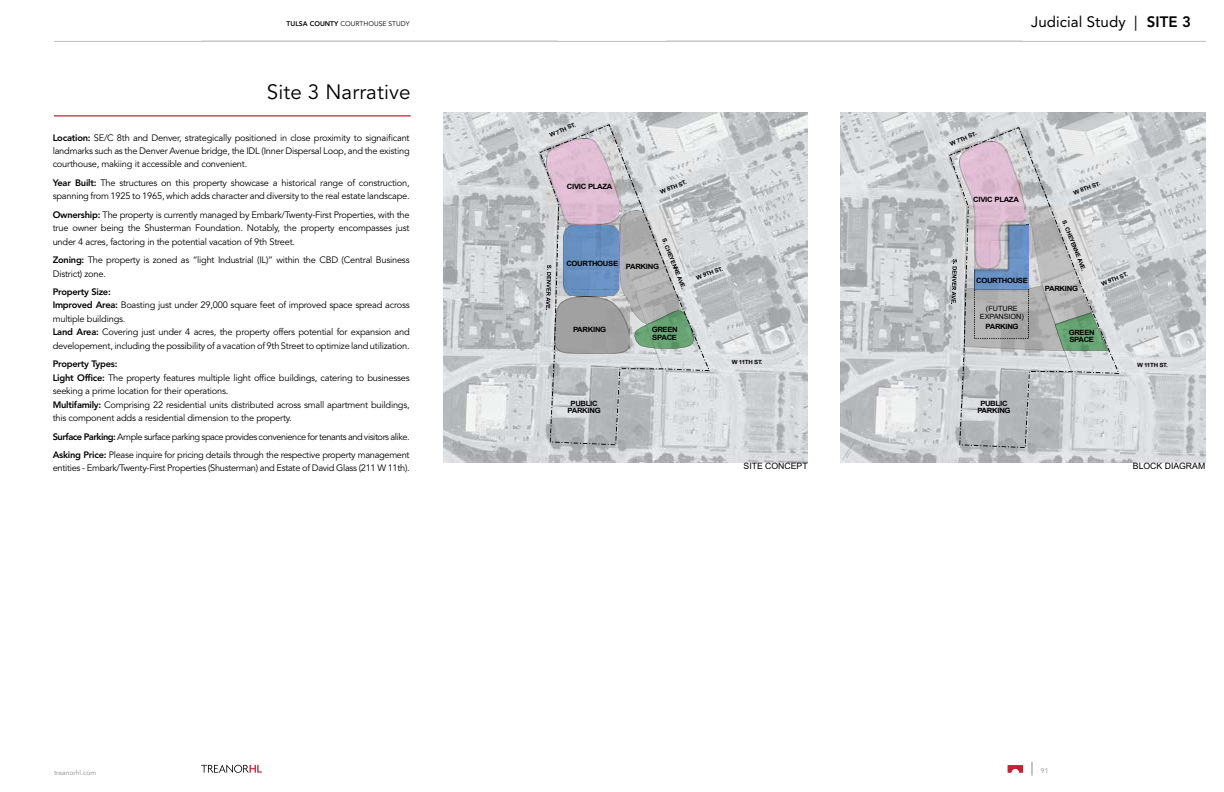
<style>
.page{position:relative;width:1224px;height:792px;background:#fff}
.page>*{position:absolute;margin:0;border:0;box-sizing:border-box;transform-origin:0 0}
.t1{font:20.6px "Avenir LT Std";letter-spacing:.005em;color:#000}
.t2{font:15px "Avenir LT Std";letter-spacing:.005em;color:#000}
.t3{font:9.3px/13.5px "Avenir LT Std";letter-spacing:-.025em;color:#000}
.t4{font:9.3px/18.4px "Avenir LT Std";letter-spacing:-.05em;color:#000}
.t5{font:8.7px "Arial";color:#000}
.t6{font:700 7.2px/7.5px "Arial";letter-spacing:-.045em;color:#000;scale:1.07 1}
.t7{font:7.2px/7.5px "Arial";letter-spacing:-.005em;color:#000;text-align:center}
.t8{font:6.7px "Avenir LT Std";letter-spacing:.005em;color:#000}
.t9{font:6.7px "Avenir LT Std";letter-spacing:.005em;color:#8a8a8d}
.t10{font:700 5.8px "Arial";color:#000;scale:1.06 1}
.s1{font-weight:800}
</style>
<div class="page">
<svg style="left:1032px;top:762px;width:1px;height:14px"></svg>
<svg style="left:1008px;top:765px;width:15px;height:8px"></svg>
<svg style="left:201px;top:765px;width:61px;height:8px"></svg>
<hr style="left:54px;top:41px;width:1152px;height:1px;background:#bebbba">
<hr style="left:201px;top:41px;width:357px;height:1px;background:#c5c7c8">
<hr style="left:666px;top:41px;width:357px;height:1px;background:#c5c7c8">
<img style="left:443px;top:113px;width:365px;height:349px">
<img style="left:841px;top:113px;width:364px;height:349px">
<svg style="left:540px;top:124px;width:170px;height:321px;background:#bcc0c6"></svg>
<svg style="left:949px;top:127px;width:170px;height:321px;background:#c1c3c7"></svg>
<hr style="left:54px;top:115px;width:357px;height:2px;background:#c32032">
<p class="t8" style="left:287px;top:20px;width:125px"><span class="s1">TULSA COUNTY</span> COURTHOUSE STUDY</p>
<h2 class="t2" style="left:1031px;top:13px;width:162px">Judicial Study | <span class="s1">SITE 3</span></h2>
<h1 class="t1" style="left:267px;top:80px;width:145px">Site 3 Narrative</h1>
<p class="t3" style="left:53px;top:131px;width:359px;text-align:justify"><span class="s1">Location:</span> SE/C 8th and Denver, strategically positioned in close proximity to signaificant landmarks such as the Denver Avenue bridge, the IDL (Inner Dispersal Loop, and the existing courthouse, makiing it accessible and convenient.</p>
<p class="t3" style="left:53px;top:176px;width:359px"><span class="s1">Year Built:</span> The structures on this property showcase a historical range of construction, spanning from 1925 to 1965, which adds character and diversity to the real estate landscape.</p>
<p class="t3" style="left:53px;top:208px;width:358px;text-align:justify"><span class="s1">Ownership:</span> The property is currently managed by Embark/Twenty-First Properties, with the true owner being the Shusterman Foundation. Notably, the property encompasses just under 4 acres, factoring in the potential vacation of 9th Street.</p>
<p class="t3" style="left:53px;top:253px;width:358px"><span class="s1">Zoning:</span> The property is zoned as “light Industrial (IL)” within the CBD (Central Business<br>District) zone.</p>
<p class="t3" style="left:53px;top:285px;width:358px"><span class="s1">Property Size:<br>Improved Area:</span> Boasting just under 29,000 square feet of improved space spread across multiple buildings.<br><span class="s1">Land Area:</span> Covering just under 4 acres, the property offers potential for expansion and developement, including the possibility of a vacation of 9th Street to optimize land utilization.</p>
<p class="t3" style="left:53px;top:358px;width:358px"><span class="s1">Property Types:<br>Light Office:</span> The property features multiple light office buildings, catering to businesses seeking a prime location for their operations.<br><span class="s1">Multifamily:</span> Comprising 22 residential units distributed across small apartment buildings, this component adds a residential dimension to the property.</p>
<p class="t4" style="left:53px;top:427px;width:359px"><span class="s1">Surface Parking:</span> Ample surface parking space provides convenience for tenants and visitors alike.<br><span class="s1">Asking Price:</span> Please inquire for pricing details through the respective property management</p>
<p class="t3" style="left:53px;top:462px;width:359px">entities - Embark/Twenty-First Properties (Shusterman) and Estate of David Glass (211 W 11th).</p>
<p class="t10" style="left:548px;top:132px;width:28px;rotate:-24deg">W 7TH ST.</p>
<p class="t6" style="left:567px;top:182px;width:44px">CIVIC PLAZA</p>
<p class="t10" style="left:659px;top:188px;width:28px;rotate:-21deg">W 8TH ST.</p>
<p class="t6" style="left:566px;top:260px;width:50px">COURTHOUSE</p>
<p class="t10" style="left:668px;top:237px;width:52px;rotate:68deg">S. CHEYENNE AVE.</p>
<p class="t6" style="left:626px;top:263px;width:33px">PARKING</p>
<p class="t10" style="left:695px;top:274px;width:28px;rotate:-21deg">W 9TH ST.</p>
<p class="t6" style="left:573px;top:326px;width:33px">PARKING</p>
<p class="t6" style="left:652px;top:326px;width:26px">GREEN<br>SPACE</p>
<p class="t6" style="left:568px;top:400px;width:33px;text-align:center">PUBLIC<br>PARKING</p>
<p class="t10" style="left:732px;top:358px;width:31px;rotate:1deg">W 11TH ST.</p>
<p class="t5" style="left:744px;top:460px;width:66px">SITE CONCEPT</p>
<p class="t10" style="left:949px;top:141px;width:28px;rotate:-24deg">W 7TH ST.</p>
<p class="t6" style="left:973px;top:196px;width:44px">CIVIC PLAZA</p>
<p class="t6" style="left:976px;top:277px;width:50px">COURTHOUSE</p>
<p class="t7" style="left:980px;top:305px;width:46px">(FUTURE<br>EXPANSION)</p>
<p class="t6" style="left:985px;top:323px;width:33px">PARKING</p>
<p class="t6" style="left:977px;top:400px;width:33px;text-align:center">PUBLIC<br>PARKING</p>
<p class="t10" style="left:1072px;top:189px;width:28px;rotate:-21deg">W 8TH ST.</p>
<p class="t10" style="left:1068px;top:219px;width:52px;rotate:68deg">S. CHEYENNE AVE.</p>
<p class="t6" style="left:1045px;top:285px;width:33px">PARKING</p>
<p class="t10" style="left:1100px;top:280px;width:28px;rotate:-21deg">W 9TH ST.</p>
<p class="t6" style="left:1069px;top:329px;width:26px">GREEN<br>SPACE</p>
<p class="t10" style="left:1137px;top:361px;width:31px;rotate:1deg">W 11TH ST.</p>
<p class="t5" style="left:1133px;top:460px;width:74px">BLOCK DIAGRAM</p>
<p class="t9" style="left:54px;top:768px;width:44px">treanorhl.com</p>
<p class="t9" style="left:1041px;top:767px;width:9px">91</p>
</div>
